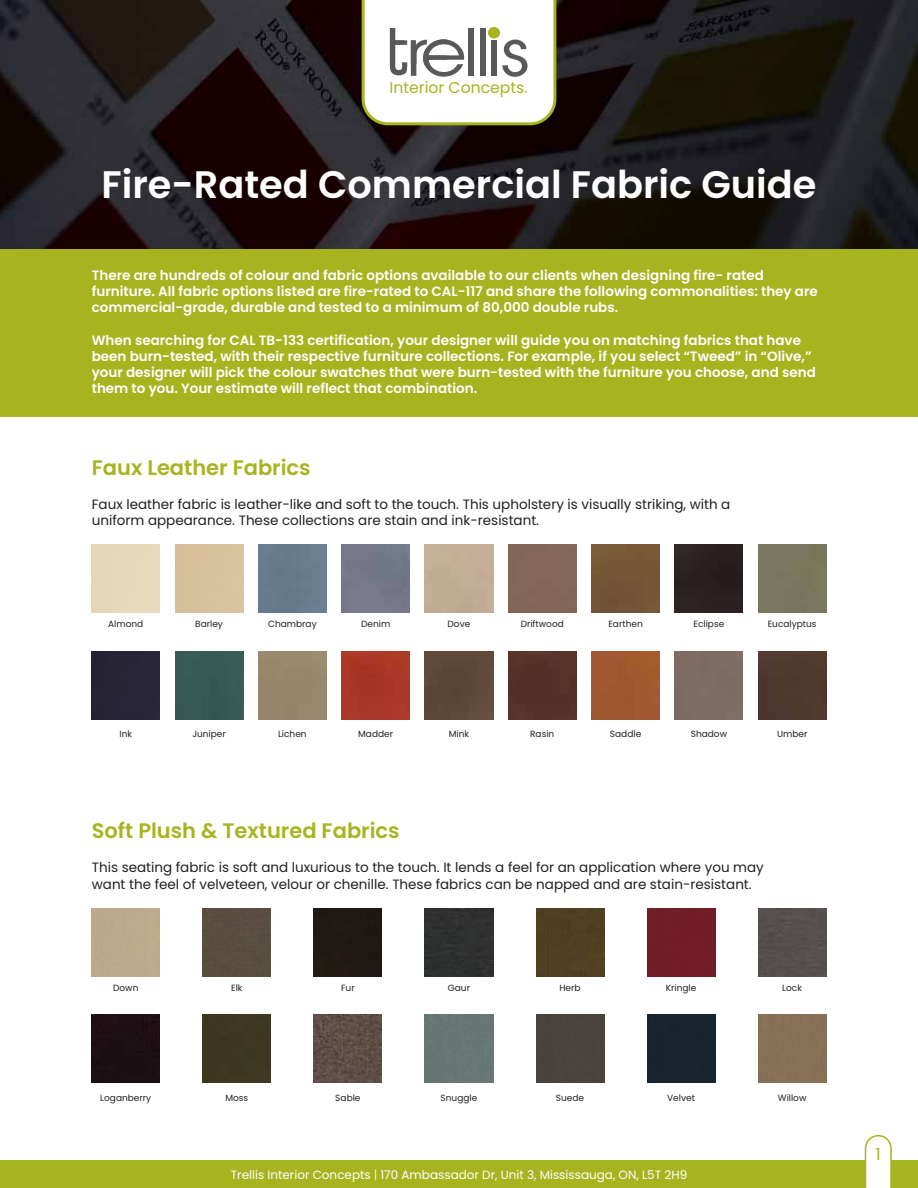
<style>
.page{position:relative;width:918px;height:1188px;background:#fff}
.page>*{position:absolute;margin:0;border:0;box-sizing:border-box;transform-origin:0 0}
.t1{font:600 38.4px "Poppins";color:#fff}
.t2{font:600 21px "Poppins";color:#a7b420}
.t3{font:16.5px "Poppins";color:#a7b420}
.t4{font:15.6px "Poppins";color:#a7b420}
.t5{font:600 13.5px/16.2px "Poppins";color:#fff}
.t6{font:13.5px/16.2px "Poppins";color:#231f20}
.t7{font:12px "Poppins";color:#fff}
.t8{font:9px "Poppins";color:#231f20}
.s1{font-weight:300}
</style>
<div class="page">
<div style="left:592px;top:545px;width:68px;height:68px;background:#755536"></div>
<div style="left:675px;top:545px;width:68px;height:68px;background:#2b2020"></div>
<div style="left:758px;top:545px;width:68px;height:68px;background:#797760"></div>
<div style="left:92px;top:651px;width:68px;height:68px;background:#282435"></div>
<div style="left:175px;top:651px;width:68px;height:68px;background:#375a54"></div>
<div style="left:258px;top:651px;width:68px;height:68px;background:#96866c"></div>
<div style="left:342px;top:651px;width:68px;height:68px;background:#a93726"></div>
<div style="left:425px;top:651px;width:68px;height:68px;background:#5e4737"></div>
<div style="left:508px;top:651px;width:68px;height:68px;background:#562f28"></div>
<div style="left:592px;top:651px;width:68px;height:68px;background:#a2582e"></div>
<div style="left:675px;top:651px;width:68px;height:68px;background:#7b6d64"></div>
<div style="left:758px;top:651px;width:68px;height:68px;background:#51382d"></div>
<div style="left:258px;top:545px;width:68px;height:68px;background:#667b8e"></div>
<div style="left:508px;top:545px;width:68px;height:68px;background:#836759"></div>
<div style="left:0;top:242px;width:917px;height:175px;background:#a7b420"></div>
<hr style="left:0;top:0;width:917px;height:1px;background:#414142">
<img style="left:0;top:1px;width:917px;height:247px">
<div style="left:203px;top:909px;width:68px;height:68px;background:#594e41"></div>
<div style="left:314px;top:909px;width:68px;height:68px;background:#201913"></div>
<div style="left:425px;top:909px;width:68px;height:68px;background:#2e302f"></div>
<div style="left:536px;top:909px;width:68px;height:68px;background:#4f4023"></div>
<div style="left:647px;top:909px;width:68px;height:68px;background:#741c27"></div>
<div style="left:758px;top:909px;width:68px;height:68px;background:#55504d"></div>
<div style="left:92px;top:1015px;width:68px;height:68px;background:#1b0e14"></div>
<div style="left:203px;top:1015px;width:68px;height:68px;background:#3d3721"></div>
<img style="left:314px;top:1015px;width:68px;height:68px">
<div style="left:425px;top:1015px;width:68px;height:68px;background:#677773"></div>
<div style="left:536px;top:1015px;width:68px;height:68px;background:#48433c"></div>
<div style="left:647px;top:1015px;width:68px;height:68px;background:#19232e"></div>
<div style="left:758px;top:1015px;width:68px;height:68px;background:#887056"></div>
<div style="left:0;top:1161px;width:918px;height:27px;background:#a7b420"></div>
<svg style="left:865px;top:1135px;width:27px;height:53px"></svg>
<svg style="left:362px;top:0;width:194px;height:125px"></svg>
<div style="left:488px;top:27px;width:12px;height:11px;background:#a7b420;border-radius:50%"></div>
<p class="t4" style="left:390px;top:79px;width:140px">Interior Concepts.</p>
<h1 class="t1" style="left:101px;top:162px;width:717px">Fire-Rated Commercial Fabric Guide</h1>
<p class="t5" style="left:92px;top:267px;width:728px">There are hundreds of colour and fabric options available to our clients when designing fire- rated furniture. All fabric options listed are fire-rated to CAL-117 and share the following commonalities: they are commercial-grade, durable and tested to a minimum of 80,000 double rubs.</p>
<p class="t5" style="left:92px;top:332px;width:726px">When searching for CAL TB-133 certification, your designer will guide you on matching fabrics that have been burn-tested, with their respective furniture collections. For example, if you select “Tweed” in “Olive,” your designer will pick the colour swatches that were burn-tested with the furniture you choose, and send them to you. Your estimate will reflect that combination.</p>
<h2 class="t2" style="left:92px;top:456px;width:220px">Faux Leather Fabrics</h2>
<p class="t6" style="left:92px;top:496px;width:640px">Faux leather fabric is leather-like and soft to the touch. This upholstery is visually striking, with a uniform appearance. These collections are stain and ink-resistant.</p>
<p class="t8" style="left:108px;top:619px;width:37px">Almond</p>
<p class="t8" style="left:195px;top:619px;width:29px">Barley</p>
<p class="t8" style="left:268px;top:619px;width:50px">Chambray</p>
<p class="t8" style="left:361px;top:619px;width:31px">Denim</p>
<p class="t8" style="left:448px;top:619px;width:24px">Dove</p>
<p class="t8" style="left:521px;top:619px;width:45px">Driftwood</p>
<p class="t8" style="left:608px;top:619px;width:36px">Earthen</p>
<p class="t8" style="left:693px;top:619px;width:32px">Eclipse</p>
<p class="t8" style="left:768px;top:619px;width:51px">Eucalyptus</p>
<p class="t8" style="left:120px;top:728px;width:14px">Ink</p>
<p class="t8" style="left:192px;top:728px;width:35px">Juniper</p>
<p class="t8" style="left:278px;top:728px;width:30px">Lichen</p>
<p class="t8" style="left:358px;top:728px;width:36px">Madder</p>
<p class="t8" style="left:449px;top:728px;width:22px">Mink</p>
<p class="t8" style="left:530px;top:728px;width:26px">Rasin</p>
<p class="t8" style="left:610px;top:728px;width:33px">Saddle</p>
<p class="t8" style="left:691px;top:728px;width:38px">Shadow</p>
<p class="t8" style="left:777px;top:728px;width:32px">Umber</p>
<h2 class="t2" style="left:92px;top:819px;width:309px">Soft Plush &amp; Textured Fabrics</h2>
<p class="t6" style="left:92px;top:860px;width:674px">This seating fabric is soft and luxurious to the touch. It lends a feel for an application where you may want the feel of velveteen, velour or chenille. These fabrics can be napped and are stain-resistant.</p>
<p class="t8" style="left:113px;top:983px;width:27px">Down</p>
<p class="t8" style="left:231px;top:983px;width:13px">Elk</p>
<p class="t8" style="left:341px;top:983px;width:15px">Fur</p>
<p class="t8" style="left:448px;top:983px;width:24px">Gaur</p>
<p class="t8" style="left:559px;top:983px;width:23px">Herb</p>
<p class="t8" style="left:666px;top:983px;width:32px">Kringle</p>
<p class="t8" style="left:782px;top:983px;width:21px">Lock</p>
<p class="t8" style="left:100px;top:1092px;width:53px">Loganberry</p>
<p class="t8" style="left:225px;top:1092px;width:24px">Moss</p>
<p class="t8" style="left:335px;top:1092px;width:27px">Sable</p>
<p class="t8" style="left:441px;top:1092px;width:38px">Snuggle</p>
<p class="t8" style="left:556px;top:1092px;width:30px">Suede</p>
<p class="t8" style="left:667px;top:1092px;width:29px">Velvet</p>
<p class="t8" style="left:778px;top:1092px;width:30px">Willow</p>
<p class="t7" style="left:231px;top:1168px;width:458px">Trellis Interior Concepts <span class="s1">|</span> 170 Ambassador Dr, Unit 3, Mississauga, ON, L5T 2H9</p>
<p class="t3" style="left:876px;top:1145px;width:7px">1</p>
</div>
